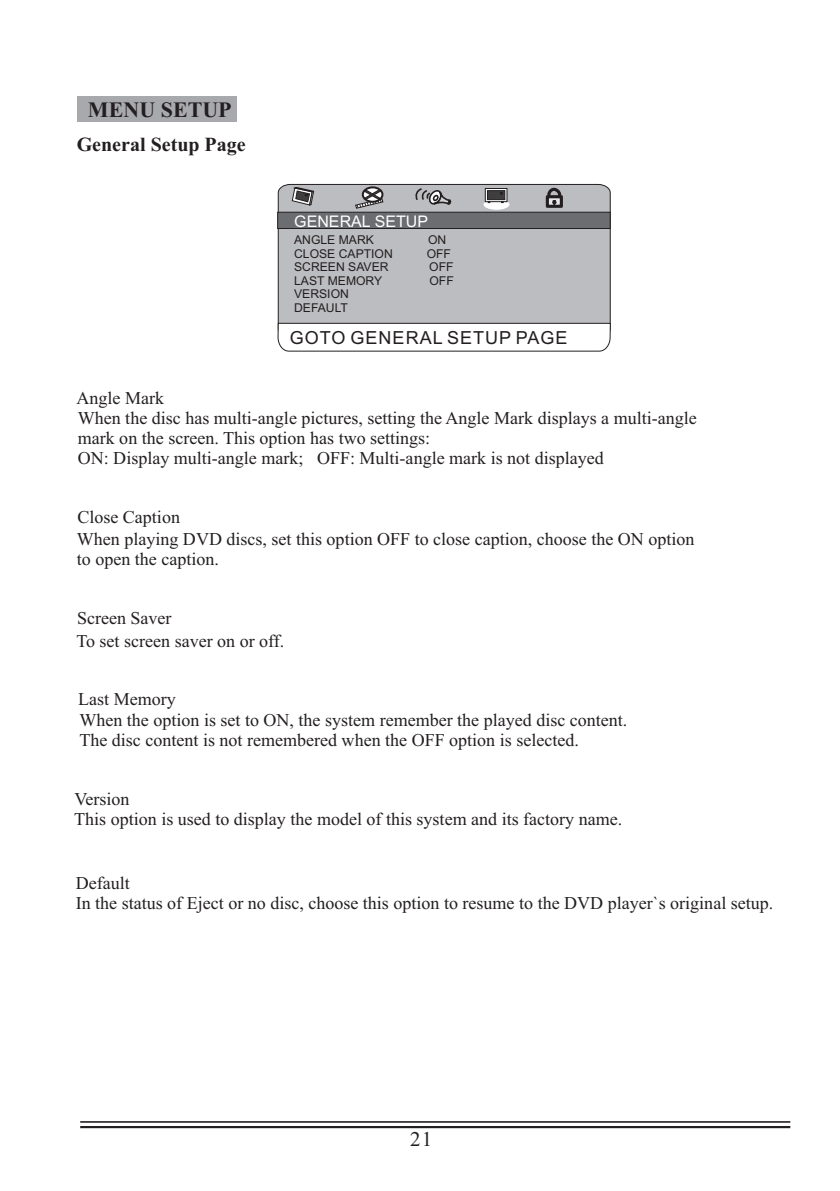
<style>
.page{position:relative;width:840px;height:1191px;background:#fff}
.page>*{position:absolute;margin:0;border:0;box-sizing:border-box;transform-origin:0 0}
.t1{font:700 22px "Times New Roman";color:#231f20}
.t2{font:21px "Times New Roman";color:#231f20}
.t3{font:700 20px "Times New Roman";color:#231f20}
.t4{font:18px/20px "Times New Roman";color:#231f20}
.t5{font:18px "Arial";letter-spacing:.055em;color:#231f20}
.t6{font:16px "Arial";color:#fff}
.t7{font:12.2px/13.6px "Arial";color:#231f20}
</style>
<div class="page">
<hr style="left:80px;top:1126px;width:709px;height:2px;background:#231f20">
<hr style="left:80px;top:1121px;width:709px;height:1px;background:#231f20">
<div style="left:77px;top:96px;width:160px;height:26px;background:#a8a9ad"></div>
<div style="left:278px;top:184px;width:332px;height:139px;background:#bcbdc0"></div>
<svg style="left:277px;top:323px;width:333px;height:28px"></svg>
<svg style="left:277px;top:186px;width:333px;height:43px;background:#8f8f92"></svg>
<p class="t1" style="left:88px;top:102px;width:145px">MENU SETUP</p>
<p class="t3" style="left:77px;top:138px;width:170px">General Setup Page</p>
<p class="t6" style="left:294px;top:216px;width:135px">GENERAL SETUP</p>
<p class="t7" style="left:294px;top:234px;width:81px">ANGLE MARK</p>
<p class="t7" style="left:428px;top:234px;width:20px">ON</p>
<p class="t7" style="left:294px;top:248px;width:100px">CLOSE CAPTION</p>
<p class="t7" style="left:426px;top:248px;width:26px">OFF</p>
<p class="t7" style="left:294px;top:261px;width:96px">SCREEN SAVER</p>
<p class="t7" style="left:429px;top:261px;width:26px">OFF</p>
<p class="t7" style="left:294px;top:275px;width:90px">LAST MEMORY</p>
<p class="t7" style="left:429px;top:275px;width:26px">OFF</p>
<p class="t7" style="left:294px;top:288px;width:56px">VERSION<br>DEFAULT</p>
<p class="t5" style="left:290px;top:330px;width:279px">GOTO GENERAL SETUP PAGE</p>
<p class="t4" style="left:77px;top:389px;width:621px">Angle Mark<br>When the disc has multi-angle pictures, setting the Angle Mark displays a multi-angle mark on the screen. This option has two settings:<br>ON: Display multi-angle mark; OFF: Multi-angle mark is not displayed</p>
<p class="t4" style="left:77px;top:507px;width:618px;line-height:21.8px">Close Caption<br>When playing DVD discs, set this option OFF to close caption, choose the ON option</p>
<p class="t4" style="left:77px;top:550px;width:143px">to open the caption.</p>
<p class="t4" style="left:76px;top:608px;width:209px;line-height:23.2px">Screen Saver<br>To set screen saver on or off.</p>
<p class="t4" style="left:78px;top:690px;width:550px;line-height:20.6px">Last Memory<br>When the option is set to ON, the system remember the played disc content.<br>The disc content is not remembered when the OFF option is selected.</p>
<p class="t4" style="left:74px;top:790px;width:549px">Version<br>This option is used to display the model of this system and its factory name.</p>
<p class="t4" style="left:76px;top:874px;width:698px">Default<br>In the status of Eject or no disc, choose this option to resume to the DVD player`s original setup.</p>
<p class="t2" style="left:410px;top:1131px;width:24px">21</p>
</div>
